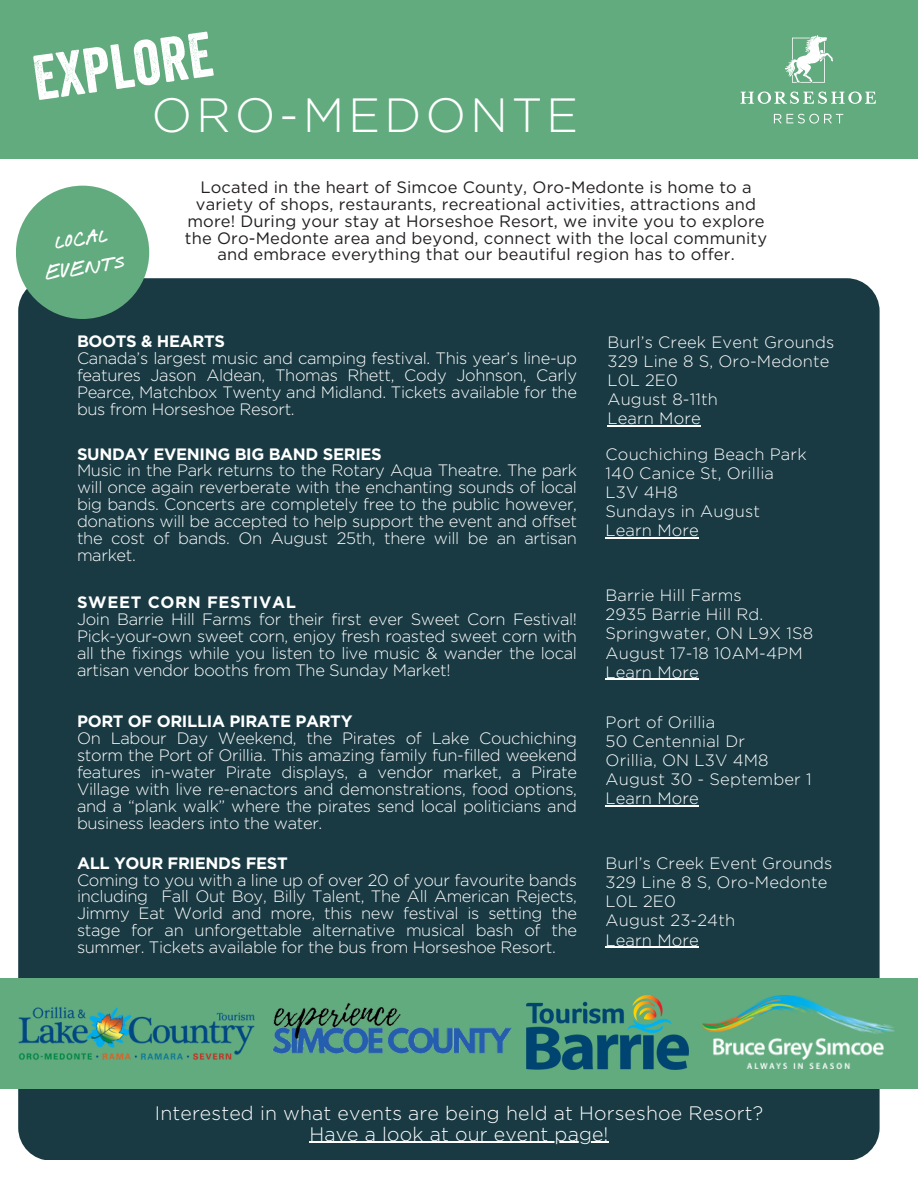
<style>
.page{position:relative;width:918px;height:1188px;background:#fff}
.page>*{position:absolute;margin:0;border:0;box-sizing:border-box;transform-origin:0 0}
.t1{font:61.5px "Veneer";color:#fff}
.t2{font:300 48px "Gotham";letter-spacing:.08em;color:#fff}
.t3{font:33px/29.2px "Tequilaand Tacos";color:#fff;text-align:center}
.t4{font:300 19.5px "Gotham";letter-spacing:.01em;color:#fff}
.t5{font:300 16.5px/16.8px "Gotham";letter-spacing:.01em;color:#fff;text-align:justify}
.t6{font:16.5px/16.8px "Gotham";letter-spacing:.01em;color:#231f20;text-align:center}
.t7{font:700 16.5px "Gotham";letter-spacing:-.02em;color:#fff}
.t8{font:700 16.5px "Gotham";letter-spacing:.04em;color:#fff}
</style>
<div class="page">
<div style="left:0;top:0;width:918px;height:159px;background:#61ab7e"></div>
<div style="left:18px;top:278px;width:862px;height:882px;background:#193a43;border-radius:33px"></div>
<svg style="left:785px;top:35px;width:48px;height:48px"></svg>
<svg style="left:774px;top:114px;width:69px;height:10px"></svg>
<svg style="left:740px;top:92px;width:136px;height:12px"></svg>
<div style="left:16px;top:186px;width:133px;height:133px;background:#61ab7e;border-radius:50%"></div>
<div style="left:0;top:979px;width:918px;height:110px;background:#61ab7e"></div>
<img style="left:272px;top:1002px;width:240px;height:52px">
<img style="left:18px;top:1006px;width:237px;height:54px">
<img style="left:527px;top:995px;width:162px;height:74px">
<img style="left:703px;top:995px;width:191px;height:73px">
<hr style="left:309px;top:1142px;width:300px;height:1px;background:#fff">
<hr style="left:608px;top:425px;width:93px;height:2px;background:#fff">
<hr style="left:606px;top:679px;width:93px;height:1px;background:#fff">
<hr style="left:606px;top:538px;width:93px;height:1px;background:#fff">
<hr style="left:606px;top:947px;width:93px;height:1px;background:#fff">
<hr style="left:606px;top:805px;width:93px;height:2px;background:#fff">
<p class="t1" style="left:28px;top:41px;width:182px;rotate:-8deg">explore</p>
<p class="t2" style="left:152px;top:86px;width:428px">ORO-MEDONTE</p>
<p class="t3" style="left:39px;top:229px;width:82px;rotate:-8deg">LOCAL<br>EVENTS</p>
<h3 class="t6" style="left:185px;top:179px;width:584px">Located in the heart of Simcoe County, Oro-Medonte is home to a variety of shops, restaurants, recreational activities, attractions and more! During your stay at Horseshoe Resort, we invite you to explore the Oro-Medonte area and beyond, connect with the local community and embrace everything that our beautiful region has to offer.</h3>
<p class="t7" style="left:77px;top:332px;width:150px">BOOTS &amp; HEARTS</p>
<p class="t5" style="left:77px;top:350px;width:502px">Canada’s largest music and camping festival. This year’s line-up features Jason Aldean, Thomas Rhett, Cody Johnson, Carly Pearce, Matchbox Twenty and Midland. Tickets available for the bus from Horseshoe Resort.</p>
<p class="t7" style="left:77px;top:444px;width:306px">SUNDAY EVENING BIG BAND SERIES</p>
<p class="t5" style="left:77px;top:462px;width:502px">Music in the Park returns to the Rotary Aqua Theatre. The park will once again reverberate with the enchanting sounds of local big bands. Concerts are completely free to the public however, donations will be accepted to help support the event and offset the cost of bands. On August 25th, there will be an artisan market.</p>
<p class="t8" style="left:77px;top:592px;width:220px">SWEET CORN FESTIVAL</p>
<p class="t5" style="left:77px;top:611px;width:502px">Join Barrie Hill Farms for their first ever Sweet Corn Festival!<br>Pick-your-own sweet corn, enjoy fresh roasted sweet corn with all the fixings while you listen to live music &amp; wander the local artisan vendor booths from The Sunday Market!</p>
<p class="t7" style="left:77px;top:712px;width:277px">PORT OF ORILLIA PIRATE PARTY</p>
<p class="t5" style="left:77px;top:730px;width:502px">On Labour Day Weekend, the Pirates of Lake Couchiching storm the Port of Orillia. This amazing family fun-filled weekend features in-water Pirate displays, a vendor market, a Pirate Village with live re-enactors and demonstrations, food options, and a “plank walk” where the pirates send local politicians and business leaders into the water.</p>
<p class="t7" style="left:77px;top:853px;width:212px">ALL YOUR FRIENDS FEST</p>
<p class="t5" style="left:77px;top:871px;width:502px">Coming to you with a line up of over 20 of your favourite bands including Fall Out Boy, Billy Talent, The All American Rejects, Jimmy Eat World and more, this new festival is setting the stage for an unforgettable alternative musical bash of the summer. Tickets available for the bus from Horseshoe Resort.</p>
<p class="t5" style="left:608px;top:333px;width:228px">Burl’s Creek Event Grounds</p>
<p class="t5" style="left:608px;top:353px;width:224px">329 Line 8 S, Oro-Medonte</p>
<p class="t5" style="left:608px;top:372px;width:72px">L0L 2E0</p>
<p class="t5" style="left:608px;top:391px;width:112px">August 8-11th</p>
<p class="t5" style="left:608px;top:410px;width:95px">Learn More</p>
<p class="t5" style="left:606px;top:446px;width:202px">Couchiching Beach Park</p>
<p class="t5" style="left:606px;top:465px;width:170px">140 Canice St, Orillia</p>
<p class="t5" style="left:606px;top:484px;width:74px">L3V 4H8</p>
<p class="t5" style="left:606px;top:503px;width:156px">Sundays in August</p>
<p class="t5" style="left:606px;top:522px;width:95px">Learn More</p>
<p class="t5" style="left:606px;top:587px;width:138px">Barrie Hill Farms</p>
<p class="t5" style="left:606px;top:605px;width:209px;line-height:19.2px">2935 Barrie Hill Rd.<br>Springwater, ON L9X 1S8</p>
<p class="t5" style="left:606px;top:644px;width:199px">August 17-18 10AM-4PM</p>
<p class="t5" style="left:606px;top:663px;width:95px">Learn More</p>
<p class="t5" style="left:606px;top:713px;width:111px">Port of Orillia</p>
<p class="t5" style="left:606px;top:733px;width:141px">50 Centennial Dr</p>
<p class="t5" style="left:606px;top:752px;width:165px">Orillia, ON L3V 4M8</p>
<p class="t5" style="left:606px;top:771px;width:207px">August 30 - September 1</p>
<p class="t5" style="left:606px;top:790px;width:95px">Learn More</p>
<p class="t5" style="left:606px;top:855px;width:228px">Burl’s Creek Event Grounds</p>
<p class="t5" style="left:606px;top:874px;width:224px">329 Line 8 S, Oro-Medonte</p>
<h4 class="t5" style="left:606px;top:893px;width:72px">L0L 2E0</h4>
<p class="t5" style="left:606px;top:912px;width:131px">August 23-24th</p>
<p class="t5" style="left:606px;top:931px;width:95px">Learn More</p>
<p class="t4" style="left:155px;top:1102px;width:610px">Interested in what events are being held at Horseshoe Resort?</p>
<p class="t4" style="left:309px;top:1122px;width:301px">Have a look at our event page!</p>
</div>
